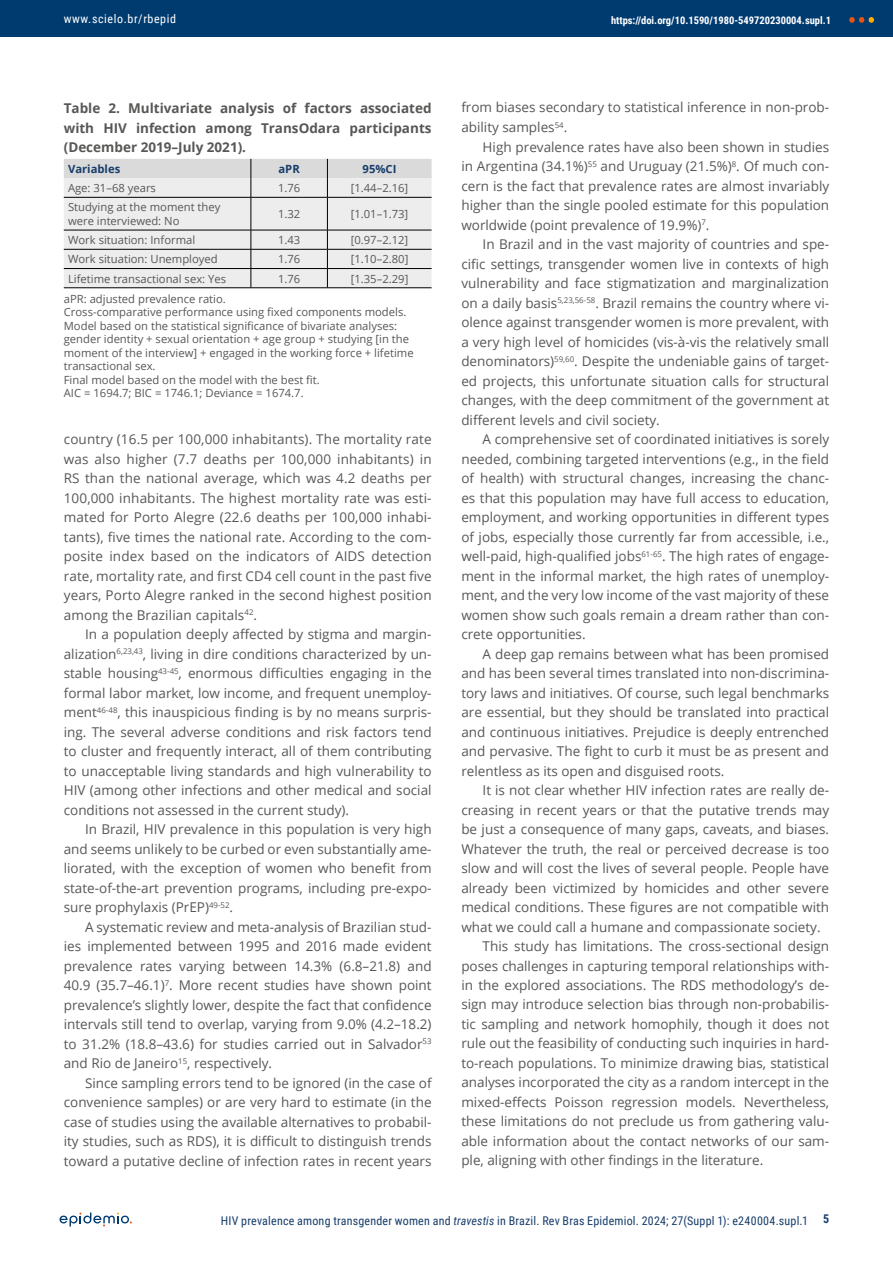
<style>
.page{position:relative;width:893px;height:1263px;background:#fff}
.page>*{position:absolute;margin:0;border:0;box-sizing:border-box;transform-origin:0 0}
.t1{font:13.5px/19.5px "Open Sans";color:#575756;text-align:justify}
.t2{font:700 13.5px/19.5px "Open Sans";color:#575756;text-align:justify}
.t3{font:12px "Roboto Condensed";letter-spacing:.02em;color:#173d6b}
.t4{font:12px "Roboto Condensed";letter-spacing:.05em;color:#fff}
.t5{font:700 12px "Roboto Condensed";color:#173d6b}
.t6{font:11.25px/13.5px "Open Sans";color:#575756}
.t7{font:700 11.25px "Open Sans";color:#173d6b}
.t8{font:700 10.5px "Roboto Condensed";color:#fff}
.s1{font-style:italic}
</style>
<div class="page">
<div style="left:0;top:0;width:893px;height:36px;background:#003b70"></div>
<svg style="left:849px;top:17px;width:25px;height:6px"></svg>
<svg style="left:60px;top:1212px;width:72px;height:14px"></svg>
<svg style="left:64px;top:159px;width:368px;height:128px;background:#e1e1e1"></svg>
<hr style="left:64px;top:287px;width:187px;height:1px;background:#000">
<hr style="left:251px;top:287px;width:76px;height:1px;background:#000">
<hr style="left:327px;top:287px;width:105px;height:1px;background:#000">
<p class="t4" style="left:64px;top:10px;width:114px">www.scielo.br/rbepid</p>
<p class="t8" style="left:611px;top:12px;width:222px">https://doi.org/10.1590/1980-549720230004.supl.1</p>
<p class="t2" style="left:64px;top:98px;width:369px">Table 2. Multivariate analysis of factors associated with HIV infection among TransOdara participants (December 2019–July 2021).</p>
<p class="t7" style="left:68px;top:161px;width:54px">Variables</p>
<p class="t7" style="left:278px;top:161px;width:23px">aPR</p>
<p class="t7" style="left:363px;top:161px;width:35px">95%CI</p>
<p class="t6" style="left:68px;top:181px;width:89px">Age: 31–68 years</p>
<p class="t6" style="left:278px;top:181px;width:24px">1.76</p>
<p class="t6" style="left:351px;top:181px;width:59px">[1.44–2.16]</p>
<p class="t6" style="left:68px;top:200px;width:154px">Studying at the moment they were interviewed: No</p>
<p class="t6" style="left:278px;top:207px;width:24px">1.32</p>
<p class="t6" style="left:351px;top:207px;width:59px">[1.01–1.73]</p>
<p class="t6" style="left:68px;top:233px;width:129px">Work situation: Informal</p>
<p class="t6" style="left:278px;top:233px;width:24px">1.43</p>
<p class="t6" style="left:351px;top:233px;width:59px">[0.97–2.12]</p>
<p class="t6" style="left:68px;top:252px;width:151px">Work situation: Unemployed</p>
<p class="t6" style="left:278px;top:252px;width:24px">1.76</p>
<p class="t6" style="left:351px;top:252px;width:59px">[1.10–2.80]</p>
<p class="t6" style="left:68px;top:272px;width:160px">Lifetime transactional sex: Yes</p>
<p class="t6" style="left:278px;top:272px;width:24px">1.76</p>
<p class="t6" style="left:351px;top:272px;width:59px">[1.35–2.29]</p>
<p class="t6" style="left:64px;top:292px;width:351px">aPR: adjusted prevalence ratio.<br>Cross-comparative performance using fixed components models.<br>Model based on the statistical significance of bivariate analyses: gender identity + sexual orientation + age group + studying [in the moment of the interview] + engaged in the working force + lifetime transactional sex.<br>Final model based on the model with the best fit.<br>AIC = 1694.7; BIC = 1746.1; Deviance = 1674.7.</p>
<p class="t1" style="left:64px;top:429px;width:369px">country (16.5 per 100,000 inhabitants). The mortality rate was also higher (7.7 deaths per 100,000 inhabitants) in RS than the national average, which was 4.2 deaths per 100,000 inhabitants. The highest mortality rate was esti&shy;mated for Porto Alegre (22.6 deaths per 100,000 inhabi&shy;tants), five times the national rate. According to the com&shy;posite index based on the indicators of AIDS detection rate, mortality rate, and first CD4 cell count in the past five years, Porto Alegre ranked in the second highest position among the Brazilian capitals<sup>42</sup>.</p>
<p class="t1" style="left:64px;top:624px;width:369px;text-indent:21px">In a population deeply affected by stigma and margin&shy;alization<sup>6,23,43</sup>, living in dire conditions characterized by un&shy;stable housing<sup>43-45</sup>, enormous difficulties engaging in the formal labor market, low income, and frequent unemploy&shy;ment<sup>46-48</sup>, this inauspicious finding is by no means surpris&shy;ing. The several adverse conditions and risk factors tend to cluster and frequently interact, all of them contributing to unacceptable living standards and high vulnerability to HIV (among other infections and other medical and social conditions not assessed in the current study).</p>
<p class="t1" style="left:64px;top:819px;width:369px;text-indent:21px">In Brazil, HIV prevalence in this population is very high and seems unlikely to be curbed or even substantially ame&shy;liorated, with the exception of women who benefit from state-of-the-art prevention programs, including pre-expo&shy;sure prophylaxis (PrEP)<sup>49-52</sup>.</p>
<p class="t1" style="left:64px;top:916px;width:369px;text-indent:21px">A systematic review and meta-analysis of Brazilian stud&shy;ies implemented between 1995 and 2016 made evident prevalence rates varying between 14.3% (6.8–21.8) and 40.9 (35.7–46.1)<sup>7</sup>. More recent studies have shown point prevalence’s slightly lower, despite the fact that confidence intervals still tend to overlap, varying from 9.0% (4.2–18.2) to 31.2% (18.8–43.6) for studies carried out in Salvador<sup>53 </sup>and Rio de Janeiro<sup>15</sup>, respectively.</p>
<p class="t1" style="left:64px;top:1072px;width:369px;text-indent:21px">Since sampling errors tend to be ignored (in the case of convenience samples) or are very hard to estimate (in the case of studies using the available alternatives to probabil&shy;ity studies, such as RDS), it is difficult to distinguish trends toward a putative decline of infection rates in recent years</p>
<p class="t1" style="left:461px;top:97px;width:369px">from biases secondary to statistical inference in non-prob&shy;ability samples<sup>54</sup>.</p>
<p class="t1" style="left:461px;top:136px;width:369px;text-indent:21px">High prevalence rates have also been shown in studies in Argentina (34.1%)<sup>55</sup> and Uruguay (21.5%)<sup>8</sup>. Of much con&shy;cern is the fact that prevalence rates are almost invariably higher than the single pooled estimate for this population worldwide (point prevalence of 19.9%)<sup>7</sup>.</p>
<p class="t1" style="left:461px;top:234px;width:369px;text-indent:21px">In Brazil and in the vast majority of countries and spe&shy;cific settings, transgender women live in contexts of high vulnerability and face stigmatization and marginalization on a daily basis<sup>5,23,56-58</sup>. Brazil remains the country where vi&shy;olence against transgender women is more prevalent, with a very high level of homicides (vis-à-vis the relatively small denominators)<sup>59,60</sup>. Despite the undeniable gains of target&shy;ed projects, this unfortunate situation calls for structural changes, with the deep commitment of the government at different levels and civil society.</p>
<p class="t1" style="left:461px;top:429px;width:369px;text-indent:21px">A comprehensive set of coordinated initiatives is sorely needed, combining targeted interventions (e.g., in the field of health) with structural changes, increasing the chanc&shy;es that this population may have full access to education, employment, and working opportunities in different types of jobs, especially those currently far from accessible, i.e., well-paid, high-qualified jobs<sup>61-65</sup>. The high rates of engage&shy;ment in the informal market, the high rates of unemploy&shy;ment, and the very low income of the vast majority of these women show such goals remain a dream rather than con&shy;crete opportunities.</p>
<p class="t1" style="left:461px;top:643px;width:369px;text-indent:21px">A deep gap remains between what has been promised and has been several times translated into non-discrimina&shy;tory laws and initiatives. Of course, such legal benchmarks are essential, but they should be translated into practical and continuous initiatives. Prejudice is deeply entrenched and pervasive. The fight to curb it must be as present and relentless as its open and disguised roots.</p>
<p class="t1" style="left:483px;top:780px;width:348px">It is not clear whether HIV infection rates are really de-</p>
<p class="t1" style="left:461px;top:799px;width:369px">creasing in recent years or that the putative trends may</p>
<p class="t1" style="left:461px;top:819px;width:369px">be just a consequence of many gaps, caveats, and biases.</p>
<p class="t1" style="left:461px;top:838px;width:369px">Whatever the truth, the real or perceived decrease is too</p>
<p class="t1" style="left:461px;top:858px;width:369px">slow and will cost the lives of several people. People have</p>
<p class="t1" style="left:461px;top:877px;width:369px">already been victimized by homicides and other severe</p>
<p class="t1" style="left:461px;top:897px;width:369px">medical conditions. These figures are not compatible with</p>
<p class="t1" style="left:461px;top:916px;width:361px">what we could call a humane and compassionate society.</p>
<p class="t1" style="left:483px;top:936px;width:348px">This study has limitations. The cross-sectional design</p>
<p class="t1" style="left:461px;top:955px;width:369px">poses challenges in capturing temporal relationships with-</p>
<p class="t1" style="left:461px;top:975px;width:369px">in the explored associations. The RDS methodology’s de-</p>
<p class="t1" style="left:461px;top:994px;width:369px">sign may introduce selection bias through non-probabilis-</p>
<p class="t1" style="left:461px;top:1014px;width:369px">tic sampling and network homophily, though it does not</p>
<p class="t1" style="left:461px;top:1033px;width:369px">rule out the feasibility of conducting such inquiries in hard-</p>
<p class="t1" style="left:461px;top:1053px;width:369px">to-reach populations. To minimize drawing bias, statistical</p>
<p class="t1" style="left:461px;top:1072px;width:369px">analyses incorporated the city as a random intercept in the</p>
<p class="t1" style="left:461px;top:1092px;width:369px">mixed-effects Poisson regression models. Nevertheless,</p>
<p class="t1" style="left:461px;top:1111px;width:369px">these limitations do not preclude us from gathering valu-</p>
<p class="t1" style="left:461px;top:1131px;width:369px">able information about the contact networks of our sam-</p>
<p class="t1" style="left:461px;top:1150px;width:303px">ple, aligning with other findings in the literature.</p>
<p class="t3" style="left:221px;top:1212px;width:589px">HIV prevalence among transgender women and <span class="s1">travestis</span> in Brazil. Rev Bras Epidemiol. 2024; 27(Suppl 1): e240004.supl.1</p>
<p class="t5" style="left:823px;top:1211px;width:8px">5</p>
</div>
